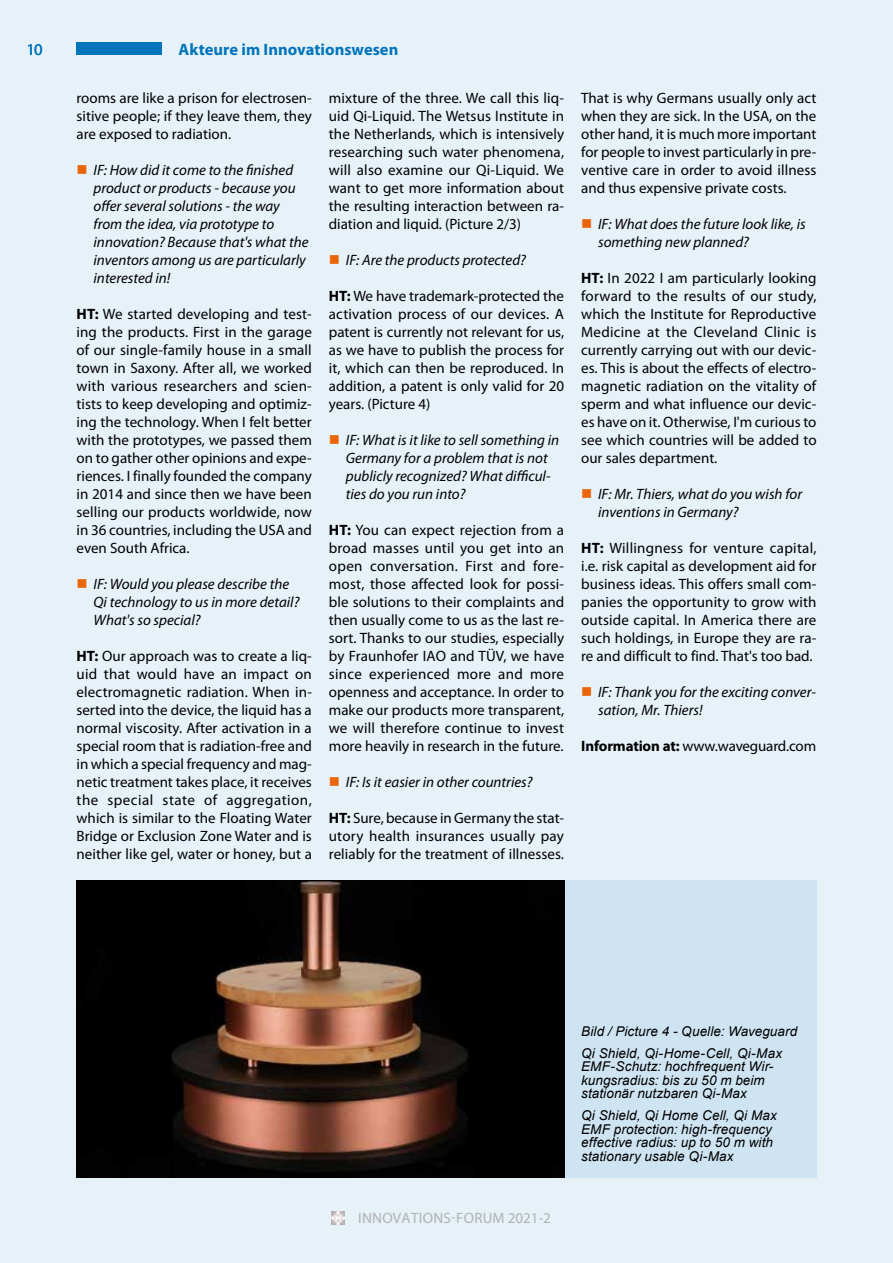
<style>
.page{position:relative;width:893px;height:1263px;background:#e6f1f8}
.page>*{position:absolute;margin:0;border:0;box-sizing:border-box;transform-origin:0 0}
.t1{font:700 16.5px "Myriad Pro";color:#0075bc}
.t2{font:16.5px "Myriad Pro";color:#0075bc}
.t3{font:15px/18px "Myriad Pro";color:#000;text-align:justify}
.t4{font:italic 15px/18px "Myriad Pro";color:#000}
.t5{font:15px "Myriad Pro";letter-spacing:.02em;color:#b1b2b3}
.t6{font:italic 13.5px/13.5px "Arial";letter-spacing:.01em;color:#000}
.s1{font-weight:700}
</style>
<div class="page">
<div style="left:408px;top:880px;width:408px;height:298px;background:#cfe4f2"></div>
<svg style="left:332px;top:1212px;width:12px;height:13px"></svg>
<div style="left:77px;top:43px;width:85px;height:12px;background:#0075bc"></div>
<img style="left:77px;top:880px;width:487px;height:298px">
<p class="t2" style="left:26px;top:40px;width:18px">10</p>
<p class="t1" style="left:179px;top:40px;width:221px">Akteure im Innovationswesen</p>
<p class="t3" style="left:77px;top:89px;width:237px">rooms are like a prison for electrosen&shy;sitive people; if they leave them, they are exposed to radiation.</p>
<p class="t4" style="left:94px;top:161px;width:216px">IF: How did it come to the finished product or products - because you offer several solutions - the way from the idea, via prototype to innovation? Because that's what the inventors among us are particularly interested in!</p>
<p class="t3" style="left:77px;top:305px;width:237px"><span class="s1">HT:</span> We started developing and test&shy;ing the products. First in the garage of our single-family house in a small town in Saxony. After all, we worked with various researchers and scien&shy;tists to keep developing and optimiz&shy;ing the technology. When I felt better with the prototypes, we passed them on to gather other opinions and expe&shy;riences. I finally founded the company in 2014 and since then we have been selling our products worldwide, now in 36 countries, including the USA and even South Africa.</p>
<p class="t4" style="left:94px;top:575px;width:207px">IF: Would you please describe the<br>Qi technology to us in more detail?<br>What's so special?</p>
<p class="t3" style="left:77px;top:647px;width:237px"><span class="s1">HT:</span> Our approach was to create a liq&shy;uid that would have an impact on electromagnetic radiation. When in&shy;serted into the device, the liquid has a normal viscosity. After activation in a special room that is radiation-free and in which a special frequency and mag&shy;netic treatment takes place, it receives the special state of aggregation, which is similar to the Floating Water Bridge or Exclusion Zone Water and is neither like gel, water or honey, but a</p>
<p class="t3" style="left:329px;top:89px;width:237px">mixture of the three. We call this liq&shy;uid Qi-Liquid. The Wetsus Institute in the Netherlands, which is intensively researching such water phenomena, will also examine our Qi-Liquid. We want to get more information about the resulting interaction between ra&shy;diation and liquid. (Picture 2/3)</p>
<p class="t4" style="left:346px;top:251px;width:182px">IF: Are the products protected?</p>
<p class="t3" style="left:329px;top:287px;width:237px"><span class="s1">HT:</span> We have trademark-protected the activation process of our devices. A patent is currently not relevant for us, as we have to publish the process for it, which can then be reproduced. In addition, a patent is only valid for 20 years. (Picture 4)</p>
<p class="t4" style="left:346px;top:431px;width:215px">IF: What is it like to sell something in<br>Germany for a problem that is not publicly recognized? What difficul&shy;ties do you run into?</p>
<p class="t3" style="left:329px;top:521px;width:237px"><span class="s1">HT:</span> You can expect rejection from a broad masses until you get into an open conversation. First and fore&shy;most, those affected look for possi&shy;ble solutions to their complaints and then usually come to us as the last re&shy;sort. Thanks to our studies, especially by Fraunhofer IAO and TÜV, we have since experienced more and more openness and acceptance. In order to make our products more transparent, we will therefore continue to invest more heavily in research in the future.</p>
<p class="t4" style="left:346px;top:773px;width:188px">IF: Is it easier in other countries?</p>
<p class="t3" style="left:329px;top:809px;width:237px"><span class="s1">HT:</span> Sure, because in Germany the stat&shy;utory health insurances usually pay reliably for the treatment of illnesses.</p>
<p class="t3" style="left:581px;top:89px;width:237px">That is why Germans usually only act when they are sick. In the USA, on the other hand, it is much more important for people to invest particularly in pre&shy;ventive care in order to avoid illness and thus expensive private costs.</p>
<p class="t4" style="left:598px;top:215px;width:209px">IF: What does the future look like, is something new planned?</p>
<p class="t3" style="left:581px;top:269px;width:237px"><span class="s1">HT:</span> In 2022 I am particularly looking forward to the results of our study, which the Institute for Reproductive Medicine at the Cleveland Clinic is currently carrying out with our devic&shy;es. This is about the effects of electro&shy;magnetic radiation on the vitality of sperm and what influence our devic&shy;es have on it. Otherwise, I'm curious to see which countries will be added to our sales department.</p>
<p class="t4" style="left:598px;top:485px;width:206px">IF: Mr. Thiers, what do you wish for inventions in Germany?</p>
<p class="t3" style="left:581px;top:539px;width:237px"><span class="s1">HT:</span> Willingness for venture capital, i.e. risk capital as development aid for business ideas. This offers small com&shy;panies the opportunity to grow with outside capital. In America there are such holdings, in Europe they are ra&shy;re and difficult to find. That's too bad.</p>
<p class="t4" style="left:598px;top:683px;width:219px">IF: Thank you for the exciting conver&shy;sation, Mr. Thiers!</p>
<p class="t3" style="left:581px;top:737px;width:237px"><span class="s1">Information at:</span> www.waveguard.com</p>
<p class="t5" style="left:358px;top:1210px;width:194px">INNOVATIONS-FORUM 2021-2</p>
<p class="t6" style="left:581px;top:1020px;width:218px;line-height:22px">Bild / Picture 4 - Quelle: Waveguard<br>Qi Shield, Qi-Home-Cell, Qi-Max</p>
<p class="t6" style="left:581px;top:1060px;width:194px">EMF-Schutz: hochfrequent Wir&shy;kungsradius: bis zu 50 m beim stationär nutzbaren Qi-Max</p>
<p class="t6" style="left:581px;top:1109px;width:197px">Qi Shield, Qi Home Cell, Qi Max<br>EMF protection: high-frequency effective radius: up to 50 m with stationary usable Qi-Max</p>
</div>
